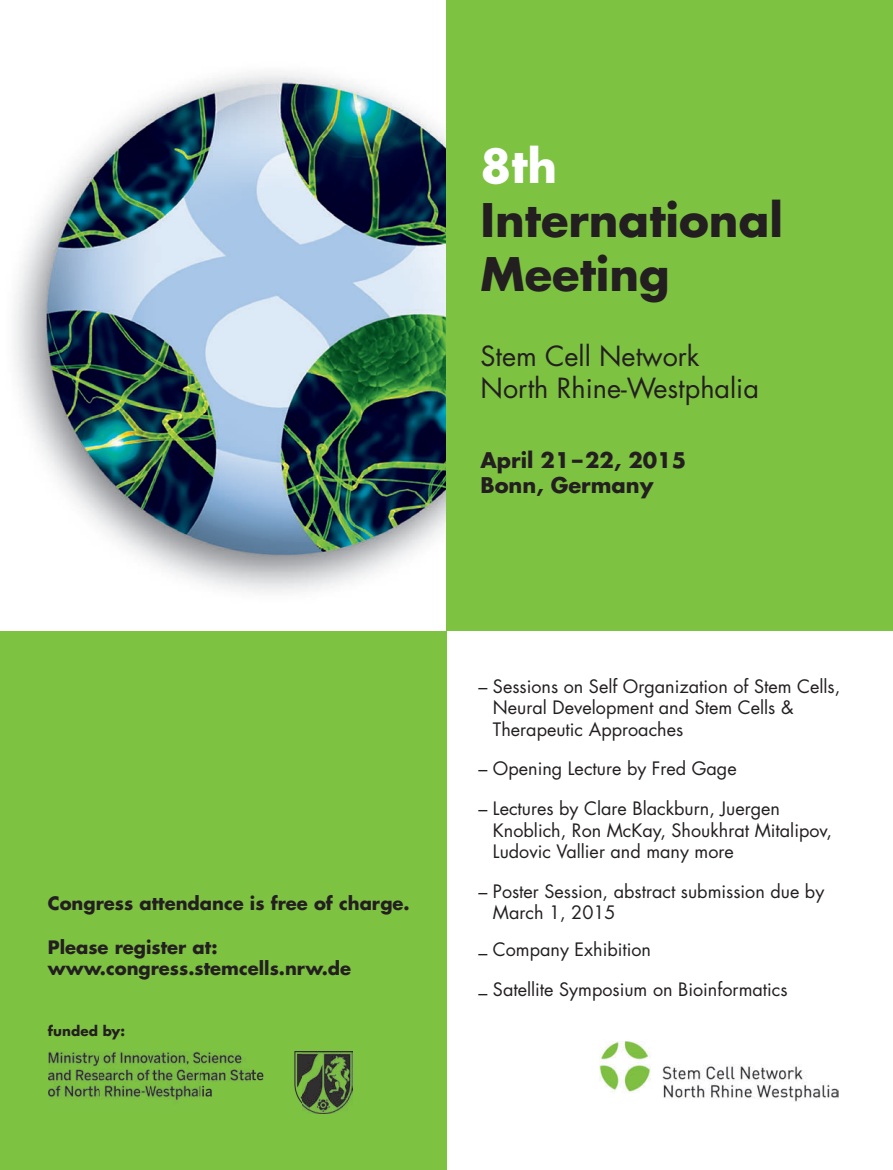
<style>
.page{position:relative;width:893px;height:1170px;background:#fff}
.page>*{position:absolute;margin:0;border:0;box-sizing:border-box;transform-origin:0 0}
.t1{font:700 45px/54px "Futura";color:#231f20}
.t2{font:700 45px "Futura";color:#fff}
.t3{font:27px/32.4px "Futura";color:#231f20}
.t4{font:700 21px/25.2px "Futura";color:#231f20}
.t5{font:18px/21.6px "Futura";color:#231f20}
.t6{font:700 18px/21.6px "Futura";color:#231f20}
.t7{font:700 13.5px "Futura";letter-spacing:.005em;color:#231f20}
</style>
<div class="page">
<img style="left:14px;top:73px;width:432px;height:519px">
<div style="left:0;top:631px;width:446px;height:538px;background:#7ec242"></div>
<div style="left:446px;top:0;width:447px;height:631px;background:#7ec242"></div>
<img style="left:599px;top:1041px;width:239px;height:60px">
<img style="left:49px;top:1051px;width:304px;height:62px">
<h1 class="t2" style="left:480px;top:135px;width:78px">8th</h1>
<h1 class="t1" style="left:480px;top:192px;width:304px">International<br>Meeting</h1>
<h2 class="t3" style="left:480px;top:339px;width:280px">Stem Cell Network<br>North Rhine-Westphalia</h2>
<p class="t4" style="left:480px;top:447px;width:207px">April 21 – 22, 2015<br>Bonn, Germany</p>
<p class="t6" style="left:48px;top:892px;width:363px">Congress attendance is free of charge.</p>
<p class="t6" style="left:48px;top:935px;width:305px">Please register at: www.congress.stemcells.nrw.de</p>
<p class="t7" style="left:48px;top:1021px;width:79px">funded by:</p>
<p class="t5" style="left:493px;top:674px;width:349px;text-indent:-15px">– Sessions on Self Organization of Stem Cells,<br>Neural Development and Stem Cells &amp;<br>Therapeutic Approaches</p>
<p class="t5" style="left:478px;top:757px;width:260px">– Opening Lecture by Fred Gage</p>
<p class="t5" style="left:493px;top:797px;width:341px;text-indent:-15px">– Lectures by Clare Blackburn, Juergen<br>Knoblich, Ron McKay, Shoukhrat Mitalipov,<br>Ludovic Vallier and many more</p>
<p class="t5" style="left:493px;top:880px;width:333px;text-indent:-15px">– Poster Session, abstract submission due by<br>March 1, 2015</p>
<p class="t5" style="left:478px;top:938px;width:174px">– Company Exhibition</p>
<p class="t5" style="left:478px;top:977px;width:311px">– Satellite Symposium on Bioinformatics</p>
</div>
